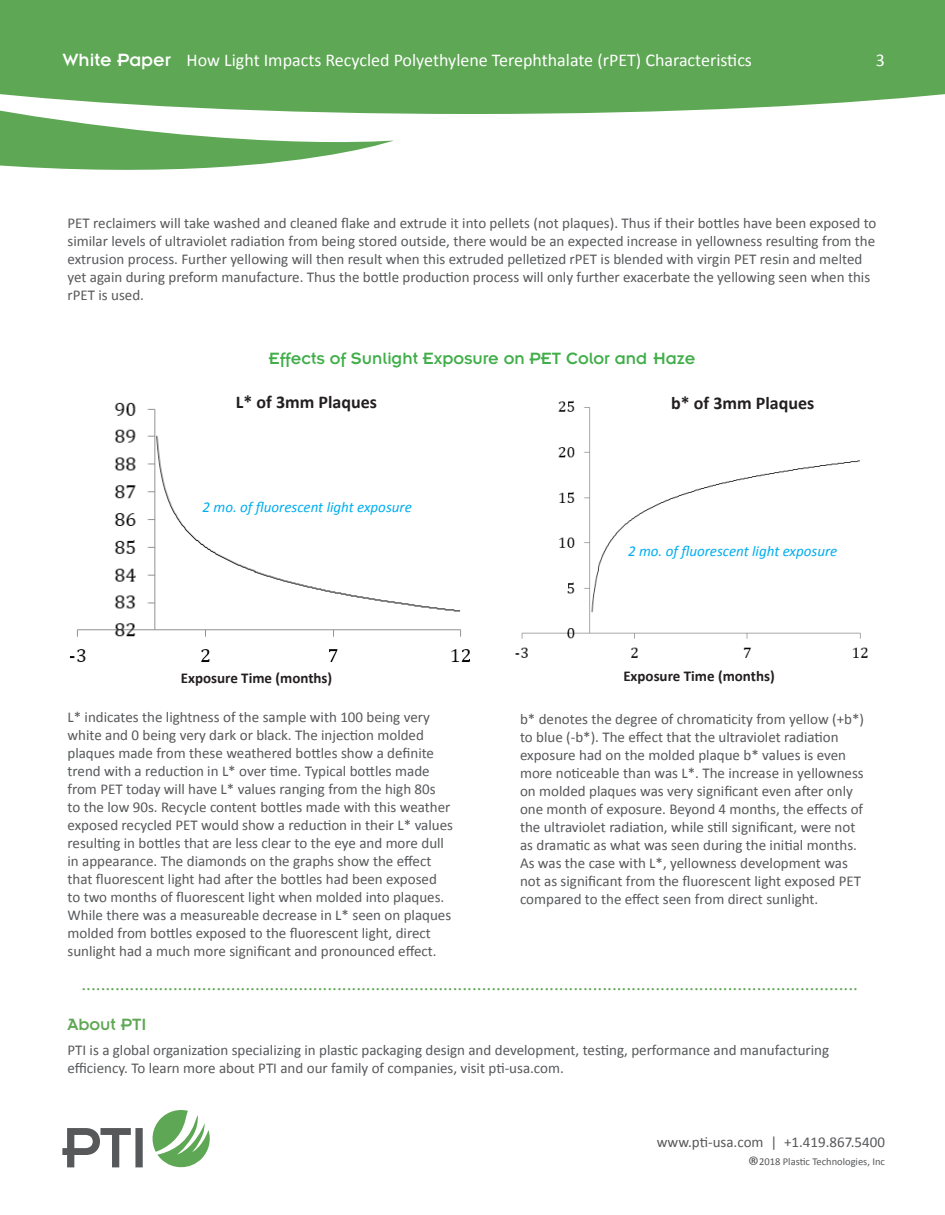
<style>
.page{position:relative;width:945px;height:1215px;background:#fff}
.page>*{position:absolute;margin:0;border:0;box-sizing:border-box;transform-origin:0 0}
.t1{font:18px "Insignia LT Std";color:#5ea754}
.t2{font:18px "Calibri";color:#fff}
.t3{font:18px "Insignia LT Std";color:#40ae49}
.t4{font:700 18px "Calibri";color:#231f20}
.t5{font:15px/18px "Calibri";color:#57585a}
.t6{font:italic 15px "Calibri";color:#00aeef}
.t7{font:700 15px "Calibri";color:#231f20}
.t8{font:10.5px "Calibri";color:#57585a}
.s1{font-family:"Insignia LT Std";font-size:19.5px}
.s2{font-size:22.5px}
</style>
<div class="page">
<div style="left:404px;top:0;width:541px;height:114px;background:#5ea754"></div>
<svg style="left:62px;top:1128px;width:81px;height:39px"></svg>
<svg style="left:152px;top:1110px;width:58px;height:58px"></svg>
<svg style="left:0;top:0;width:404px;height:170px;fill:#5ea754"></svg>
<img style="left:70px;top:402px;width:400px;height:260px">
<img style="left:515px;top:400px;width:353px;height:258px">
<p class="t2" style="left:62px;top:49px;width:691px"><span class="s1">White Paper</span> How Light Impacts Recycled Polyethylene Terephthalate (rPET) Characteristics</p>
<p class="t2" style="left:876px;top:49px;width:11px">3</p>
<p class="t5" style="left:68px;top:214px;width:811px">PET reclaimers will take washed and cleaned flake and extrude it into pellets (not plaques). Thus if their bottles have been exposed to similar levels of ultraviolet radiation from being stored outside, there would be an expected increase in yellowness resulting from the extrusion process. Further yellowing will then result when this extruded pelletized rPET is blended with virgin PET resin and melted yet again during preform manufacture. Thus the bottle production process will only further exacerbate the yellowing seen when this rPET is used.</p>
<p class="t3" style="left:269px;top:349px;width:428px">Effects of Sunlight Exposure on PET Color and Haze</p>
<p class="t4" style="left:236px;top:390px;width:143px">L* of 3mm Plaques</p>
<p class="t4" style="left:671px;top:391px;width:145px">b* of 3mm Plaques</p>
<p class="t6" style="left:202px;top:496px;width:211px">2 mo. of fluorescent light exposure</p>
<p class="t6" style="left:628px;top:541px;width:211px">2 mo. of fluorescent light exposure</p>
<p class="t7" style="left:181px;top:669px;width:153px">Exposure Time (months)</p>
<p class="t7" style="left:623px;top:667px;width:153px">Exposure Time (months)</p>
<p class="t5" style="left:68px;top:708px;width:387px">L* indicates the lightness of the sample with 100 being very white and 0 being very dark or black. The injection molded plaques made from these weathered bottles show a definite trend with a reduction in L* over time. Typical bottles made from PET today will have L* values ranging from the high 80s<br>to the low 90s. Recycle content bottles made with this weather exposed recycled PET would show a reduction in their L* values resulting in bottles that are less clear to the eye and more dull in appearance. The diamonds on the graphs show the effect that fluorescent light had after the bottles had been exposed to two months of fluorescent light when molded into plaques.<br>While there was a measureable decrease in L* seen on plaques molded from bottles exposed to the fluorescent light, direct sunlight had a much more significant and pronounced effect.</p>
<p class="t5" style="left:520px;top:710px;width:346px">b* denotes the degree of chromaticity from yellow (+b*) to blue (-b*). The effect that the ultraviolet radiation exposure had on the molded plaque b* values is even more noticeable than was L*. The increase in yellowness on molded plaques was very significant even after only one month of exposure. Beyond 4 months, the effects of the ultraviolet radiation, while still significant, were not as dramatic as what was seen during the initial months.<br>As was the case with L*, yellowness development was not as significant from the fluorescent light exposed PET compared to the effect seen from direct sunlight.</p>
<p class="t1" style="left:81px;top:976px;width:778px">.................................................................................................................................................................</p>
<p class="t1" style="left:67px;top:1015px;width:80px">About PTI</p>
<p class="t5" style="left:68px;top:1041px;width:763px">PTI is a global organization specializing in plastic packaging design and development, testing, performance and manufacturing efficiency. To learn more about PTI and our family of companies, visit pti-usa.com.</p>
<p class="t5" style="left:657px;top:1133px;width:230px">www.pti-usa.com | +1.419.867.5400</p>
<p class="t8" style="left:748px;top:1155px;width:139px"><span class="s2">®</span>2018 Plastic Technologies, Inc</p>
</div>
